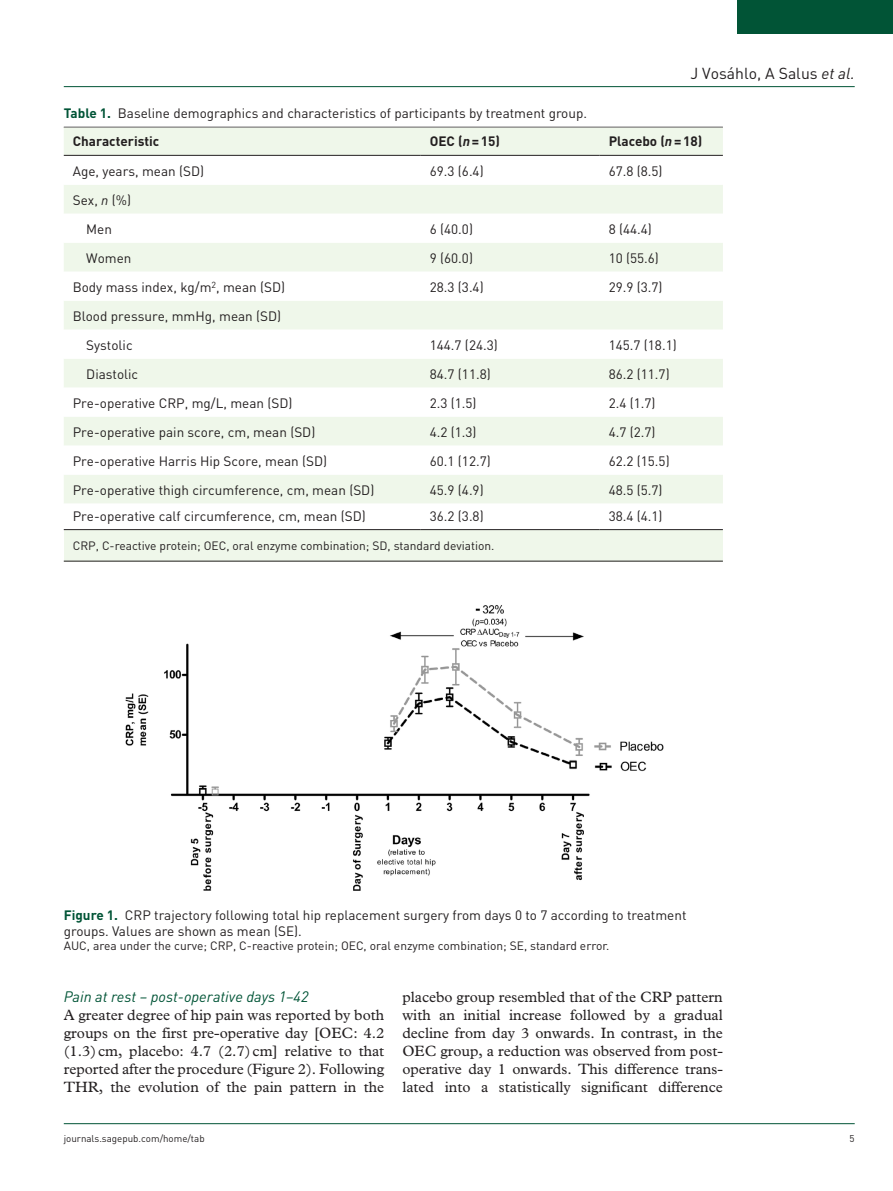
<style>
.page{position:relative;width:893px;height:1191px;background:#fff}
.page>*{position:absolute;margin:0;border:0;box-sizing:border-box;transform-origin:0 0}
.t1{font:15.75px "DIN";color:#231f20}
.t2{font:15px/18px "Plantin Std";color:#231f20;text-align:justify}
.t3{font:italic 15px "DIN";color:#015436}
.t4{font:13.5px/29px "DIN";color:#231f20}
.t5{font:700 13.5px "DIN";color:#231f20}
.t6{font:12px "DIN";color:#231f20}
.t7{font:9.75px "DIN";color:#231f20}
.s1{font-style:italic}
.s2{font-weight:700;color:#015436}
.s3{font-weight:700}
</style>
<div class="page">
<hr style="left:64px;top:86px;width:791px;height:1px;background:#015436">
<hr style="left:64px;top:1123px;width:791px;height:1px;background:#015436">
<div style="left:738px;top:0;width:155px;height:34px;background:#015436"></div>
<div style="left:64px;top:529px;width:659px;height:32px;background:#eff7ea"></div>
<hr style="left:64px;top:127px;width:659px;height:1px;background:#231f20">
<hr style="left:64px;top:561px;width:659px;height:1px;background:#231f20">
<div style="left:64px;top:128px;width:659px;height:27px;background:#eff7ea"></div>
<svg style="left:64px;top:185px;width:659px;height:318px;fill:#eff7ea"></svg>
<hr style="left:64px;top:155px;width:357px;height:1px;background:#231f20">
<hr style="left:421px;top:155px;width:179px;height:1px;background:#231f20">
<hr style="left:600px;top:155px;width:123px;height:1px;background:#231f20">
<hr style="left:64px;top:529px;width:357px;height:1px;background:#231f20">
<hr style="left:421px;top:529px;width:179px;height:1px;background:#231f20">
<hr style="left:600px;top:529px;width:123px;height:1px;background:#231f20">
<img style="left:125px;top:605px;width:538px;height:286px">
<p class="t1" style="left:690px;top:63px;width:166px">J Vosáhlo, A Salus <span class="s1">et al.</span></p>
<p class="t4" style="left:73px;top:98px;width:516px;line-height:28.5px;text-indent:-9px"><span class="s2">Table 1.</span> Baseline demographics and characteristics of participants by treatment group.<br><span class="s3">Characteristic</span></p>
<p class="t5" style="left:430px;top:133px;width:72px">OEC (<span class="s1">n</span>=15)</p>
<p class="t5" style="left:609px;top:133px;width:95px">Placebo (<span class="s1">n</span>=18)</p>
<p class="t4" style="left:73px;top:156px;width:133px">Age, years, mean (SD)</p>
<p class="t4" style="left:430px;top:156px;width:55px">69.3 (6.4)</p>
<p class="t4" style="left:609px;top:156px;width:55px">67.8 (8.5)</p>
<p class="t4" style="left:73px;top:185px;width:60px;text-align:center">Sex, <span class="s1">n</span> (%)<br>Men</p>
<p class="t4" style="left:430px;top:214px;width:45px">6 (40.0)</p>
<p class="t4" style="left:609px;top:214px;width:45px">8 (44.4)</p>
<p class="t4" style="left:86px;top:243px;width:47px">Women</p>
<p class="t4" style="left:430px;top:243px;width:45px">9 (60.0)</p>
<p class="t4" style="left:609px;top:243px;width:52px">10 (55.6)</p>
<p class="t4" style="left:73px;top:272px;width:214px">Body mass index, kg/m<sup>2</sup>, mean (SD)</p>
<p class="t4" style="left:430px;top:272px;width:55px">28.3 (3.4)</p>
<p class="t4" style="left:609px;top:272px;width:55px">29.9 (3.7)</p>
<p class="t4" style="left:86px;top:301px;width:197px;text-indent:-14px">Blood pressure, mmHg, mean (SD)<br>Systolic</p>
<p class="t4" style="left:430px;top:330px;width:70px">144.7 (24.3)</p>
<p class="t4" style="left:609px;top:330px;width:70px">145.7 (18.1)</p>
<p class="t4" style="left:86px;top:359px;width:53px">Diastolic</p>
<p class="t4" style="left:430px;top:359px;width:62px">84.7 (11.8)</p>
<p class="t4" style="left:609px;top:359px;width:62px">86.2 (11.7)</p>
<p class="t4" style="left:73px;top:388px;width:221px">Pre-operative CRP, mg/L, mean (SD)</p>
<p class="t4" style="left:430px;top:388px;width:48px">2.3 (1.5)</p>
<p class="t4" style="left:609px;top:388px;width:48px">2.4 (1.7)</p>
<p class="t4" style="left:73px;top:417px;width:244px">Pre-operative pain score, cm, mean (SD)</p>
<p class="t4" style="left:430px;top:417px;width:48px">4.2 (1.3)</p>
<p class="t4" style="left:609px;top:417px;width:48px">4.7 (2.7)</p>
<p class="t4" style="left:73px;top:446px;width:256px">Pre-operative Harris Hip Score, mean (SD)</p>
<p class="t4" style="left:430px;top:446px;width:62px">60.1 (12.7)</p>
<p class="t4" style="left:609px;top:446px;width:62px">62.2 (15.5)</p>
<p class="t4" style="left:73px;top:475px;width:303px">Pre-operative thigh circumference, cm, mean (SD)</p>
<p class="t4" style="left:430px;top:475px;width:55px">45.9 (4.9)</p>
<p class="t4" style="left:609px;top:475px;width:55px">48.5 (5.7)</p>
<p class="t4" style="left:73px;top:501px;width:295px">Pre-operative calf circumference, cm, mean (SD)</p>
<p class="t4" style="left:430px;top:501px;width:55px">36.2 (3.8)</p>
<p class="t4" style="left:609px;top:501px;width:55px">38.4 (4.1)</p>
<p class="t6" style="left:73px;top:538px;width:423px">CRP, C-reactive protein; OEC, oral enzyme combination; SD, standard deviation.</p>
<p class="t4" style="left:64px;top:907px;width:624px;line-height:15.8px"><span class="s2">Figure 1.</span> CRP trajectory following total hip replacement surgery from days 0 to 7 according to treatment groups. Values are shown as mean (SE).</p>
<p class="t6" style="left:64px;top:938px;width:547px">AUC, area under the curve; CRP, C-reactive protein; OEC, oral enzyme combination; SE, standard error.</p>
<p class="t3" style="left:64px;top:987px;width:246px">Pain at rest – post-operative days 1–42</p>
<p class="t2" style="left:64px;top:1006px;width:322px">A greater degree of hip pain was reported by both groups on the first pre-operative day [OEC: 4.2 (1.3) cm, placebo: 4.7 (2.7) cm] relative to that reported after the procedure (Figure 2). Following THR, the evolution of the pain pattern in the</p>
<p class="t2" style="left:402px;top:988px;width:322px">placebo group resembled that of the CRP pattern with an initial increase followed by a gradual decline from day 3 onwards. In contrast, in the OEC group, a reduction was observed from post&shy;operative day 1 onwards. This difference trans&shy;lated into a statistically significant difference</p>
<p class="t7" style="left:64px;top:1132px;width:142px">journals.sagepub.com/home/tab</p>
<p class="t7" style="left:850px;top:1132px;width:7px">5</p>
</div>
